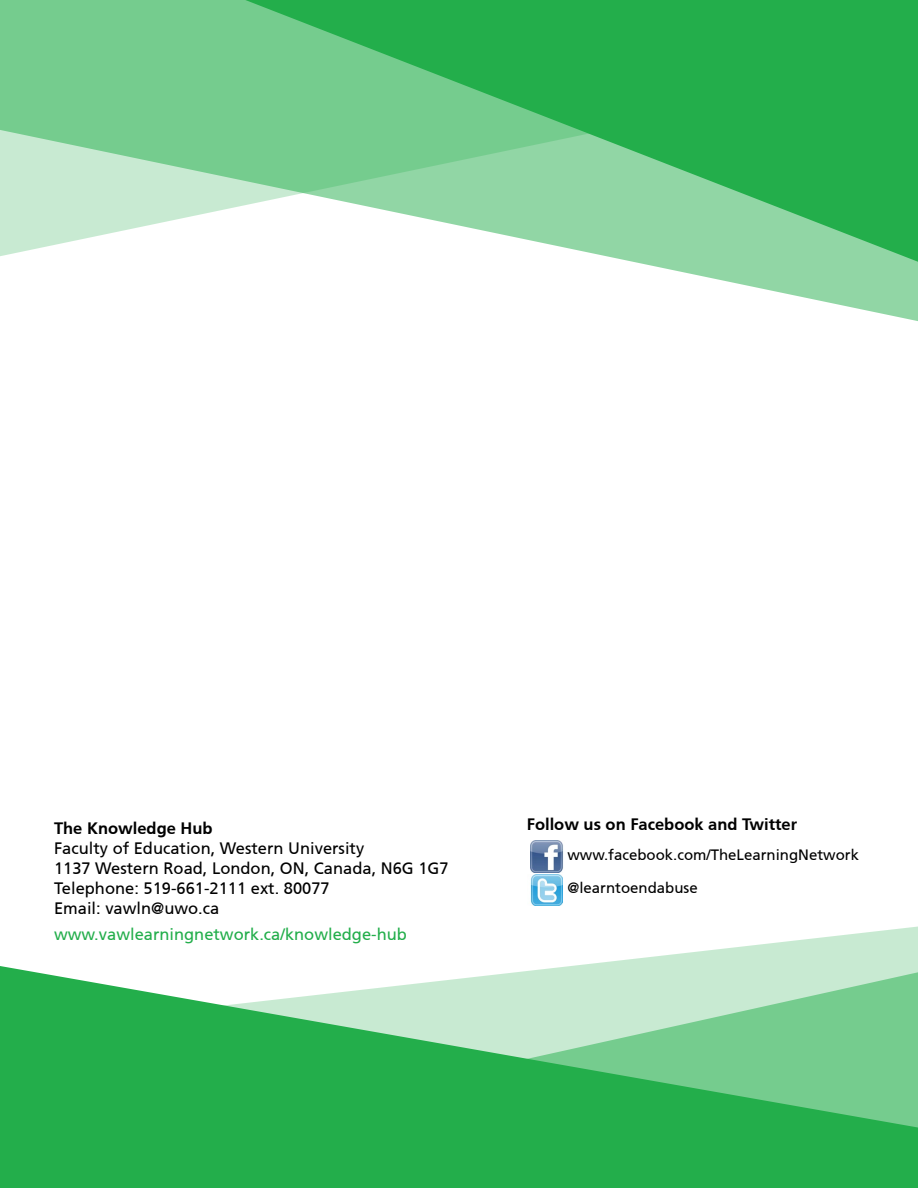
<style>
.page{position:relative;width:918px;height:1188px;background:#fff}
.page>*{position:absolute;margin:0;border:0;box-sizing:border-box;transform-origin:0 0}
.t1{font:16.5px/19.8px "Articulate";color:#000}
.t2{font:700 16.5px "Articulate";color:#000}
.t3{font:16.5px "Articulate";color:#23ae4b}
.t4{font:15px "Articulate";color:#000}
</style>
<div class="page">
<svg style="left:573px;top:927px;width:345px;height:39px"></svg>
<svg style="left:0;top:966px;width:918px;height:222px;background:#55c074"></svg>
<svg style="left:635px;top:262px;width:283px;height:59px"></svg>
<svg style="left:0;top:0;width:245px;height:256px;background:#9bd9ad"></svg>
<svg style="left:245px;top:0;width:673px;height:262px;background:#5ec37b"></svg>
<img style="left:530px;top:875px;width:32px;height:31px">
<img style="left:531px;top:841px;width:32px;height:31px">
<p class="t2" style="left:54px;top:819px;width:160px">The Knowledge Hub</p>
<p class="t1" style="left:54px;top:838px;width:396px">Faculty of Education, Western University<br>1137 Western Road, London, ON, Canada, N6G 1G7<br>Telephone: 519-661-2111 ext. 80077<br>Email: vawln@uwo.ca</p>
<p class="t3" style="left:54px;top:925px;width:354px">www.vawlearningnetwork.ca/knowledge-hub</p>
<p class="t2" style="left:527px;top:815px;width:272px">Follow us on Facebook and Twitter</p>
<p class="t4" style="left:567px;top:846px;width:293px">www.facebook.com/TheLearningNetwork</p>
<p class="t4" style="left:567px;top:879px;width:132px">@learntoendabuse</p>
</div>
